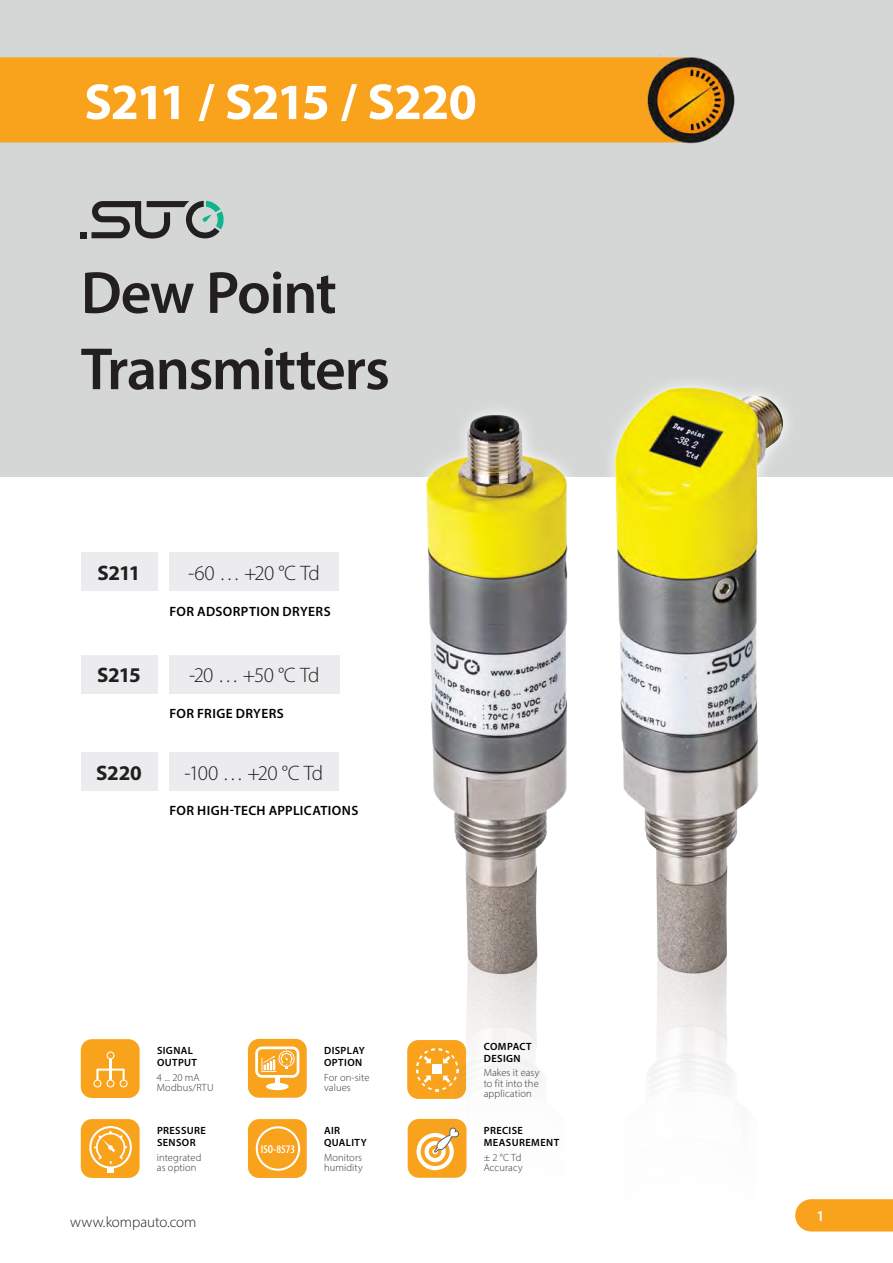
<style>
.page{position:relative;width:893px;height:1263px;background:#fff}
.page>*{position:absolute;margin:0;border:0;box-sizing:border-box;transform-origin:0 0}
.t1{font:600 60px "Myriad Pro";letter-spacing:-.025em;color:#231f20}
.t2{font:700 51px "Myriad Pro";letter-spacing:-.025em;color:#fff}
.t3{font:300 21px "Myriad Pro";letter-spacing:-.035em;color:#231f20}
.t4{font:700 21px "Myriad Pro";letter-spacing:-.015em;color:#231f20}
.t5{font:300 15px "Myriad Pro";color:#231f20}
.t6{font:600 15px "Myriad Pro";color:#fff}
.t7{font:600 13.5px "Myriad Pro";letter-spacing:.03em;color:#000}
.t8{font:600 condensed 11.55px "Myriad Pro";color:#fff}
.t9{font:300 10.5px/10.5px "Myriad Pro";letter-spacing:.01em;color:#353537}
.t10{font:600 10.5px/12px "Myriad Pro";letter-spacing:.035em;color:#000}
</style>
<div class="page">
<div style="left:795px;top:1199px;width:98px;height:32px;background:#f9a21c"></div>
<div style="left:0;top:0;width:893px;height:476px;background:#d4d7d6"></div>
<div style="left:0;top:57px;width:646px;height:85px;background:#f9a21c"></div>
<div style="left:81px;top:553px;width:76px;height:38px;background:#ececee"></div>
<div style="left:169px;top:553px;width:170px;height:38px;background:#ececee"></div>
<div style="left:169px;top:655px;width:170px;height:38px;background:#ececee"></div>
<div style="left:81px;top:655px;width:76px;height:38px;background:#ececee"></div>
<div style="left:81px;top:753px;width:76px;height:38px;background:#ececee"></div>
<div style="left:169px;top:753px;width:170px;height:38px;background:#ececee"></div>
<div style="left:81px;top:1039px;width:59px;height:59px;background:#f9a21c;border-radius:11px"></div>
<div style="left:248px;top:1119px;width:59px;height:59px;background:#f9a21c;border-radius:11px"></div>
<svg style="left:255px;top:1122px;width:49px;height:53px"></svg>
<div style="left:81px;top:1119px;width:59px;height:59px;background:#f9a21c;border-radius:11px"></div>
<div style="left:89px;top:1126px;width:43px;height:42px;border:2px solid #fff;border-radius:50%"></div>
<svg style="left:92px;top:1129px;width:37px;height:44px"></svg>
<svg style="left:107px;top:1051px;width:8px;height:8px"></svg>
<svg style="left:93px;top:1068px;width:35px;height:19px"></svg>
<hr style="left:109px;top:1059px;width:3px;height:21px;background:#fff">
<img style="left:400px;top:383px;width:415px;height:820px">
<div style="left:248px;top:1039px;width:59px;height:59px;background:#f9a21c;border-radius:11px"></div>
<div style="left:275px;top:1076px;width:5px;height:8px;background:#fff"></div>
<div style="left:266px;top:1083px;width:23px;height:7px;background:#fff;border-radius:50%"></div>
<svg style="left:255px;top:1046px;width:44px;height:32px"></svg>
<img style="left:646px;top:55px;width:89px;height:89px">
<svg style="left:81px;top:201px;width:143px;height:38px"></svg>
<p class="t2" style="left:84px;top:69px;width:394px">S211 / S215 / S220</p>
<p class="t1" style="left:81px;top:255px;width:258px">Dew Point</p>
<p class="t1" style="left:81px;top:331px;width:311px">Transmitters</p>
<p class="t4" style="left:98px;top:559px;width:44px">S211</p>
<p class="t3" style="left:188px;top:560px;width:133px">-60 … +20 °C Td</p>
<p class="t7" style="left:169px;top:603px;width:163px">FOR ADSORPTION DRYERS</p>
<p class="t4" style="left:97px;top:661px;width:45px">S215</p>
<p class="t3" style="left:189px;top:662px;width:132px">-20 … +50 °C Td</p>
<p class="t7" style="left:169px;top:705px;width:116px">FOR FRIGE DRYERS</p>
<p class="t4" style="left:96px;top:759px;width:47px">S220</p>
<p class="t3" style="left:185px;top:760px;width:140px">-100 … +20 °C Td</p>
<p class="t7" style="left:169px;top:802px;width:190px">FOR HIGH-TECH APPLICATIONS</p>
<p class="t10" style="left:157px;top:1044px;width:42px">SIGNAL<br>OUTPUT</p>
<p class="t9" style="left:157px;top:1072px;width:58px">4 ... 20 mA<br>Modbus/RTU</p>
<p class="t10" style="left:157px;top:1124px;width:50px">PRESSURE<br>SENSOR</p>
<p class="t9" style="left:157px;top:1152px;width:46px">integrated as option</p>
<p class="t5" style="left:70px;top:1212px;width:128px">www.kompauto.com</p>
<p class="t8" style="left:261px;top:1142px;width:36px">ISO-8573</p>
<p class="t10" style="left:324px;top:1044px;width:42px">DISPLAY<br>OPTION</p>
<p class="t9" style="left:324px;top:1072px;width:47px">For on-site values</p>
<p class="t10" style="left:324px;top:1124px;width:44px">AIR<br>QUALITY</p>
<p class="t9" style="left:324px;top:1152px;width:40px">Monitors humidity</p>
<p class="t10" style="left:484px;top:1040px;width:49px">COMPACT<br>DESIGN</p>
<p class="t9" style="left:484px;top:1067px;width:57px;text-align:justify">Makes it easy to fit into the application</p>
<p class="t10" style="left:484px;top:1124px;width:77px">PRECISE<br>MEASUREMENT</p>
<p class="t9" style="left:484px;top:1152px;width:41px">± 2 °C Td<br>Accuracy</p>
<h3 class="t6" style="left:816px;top:1206px;width:10px">1</h3>
</div>
